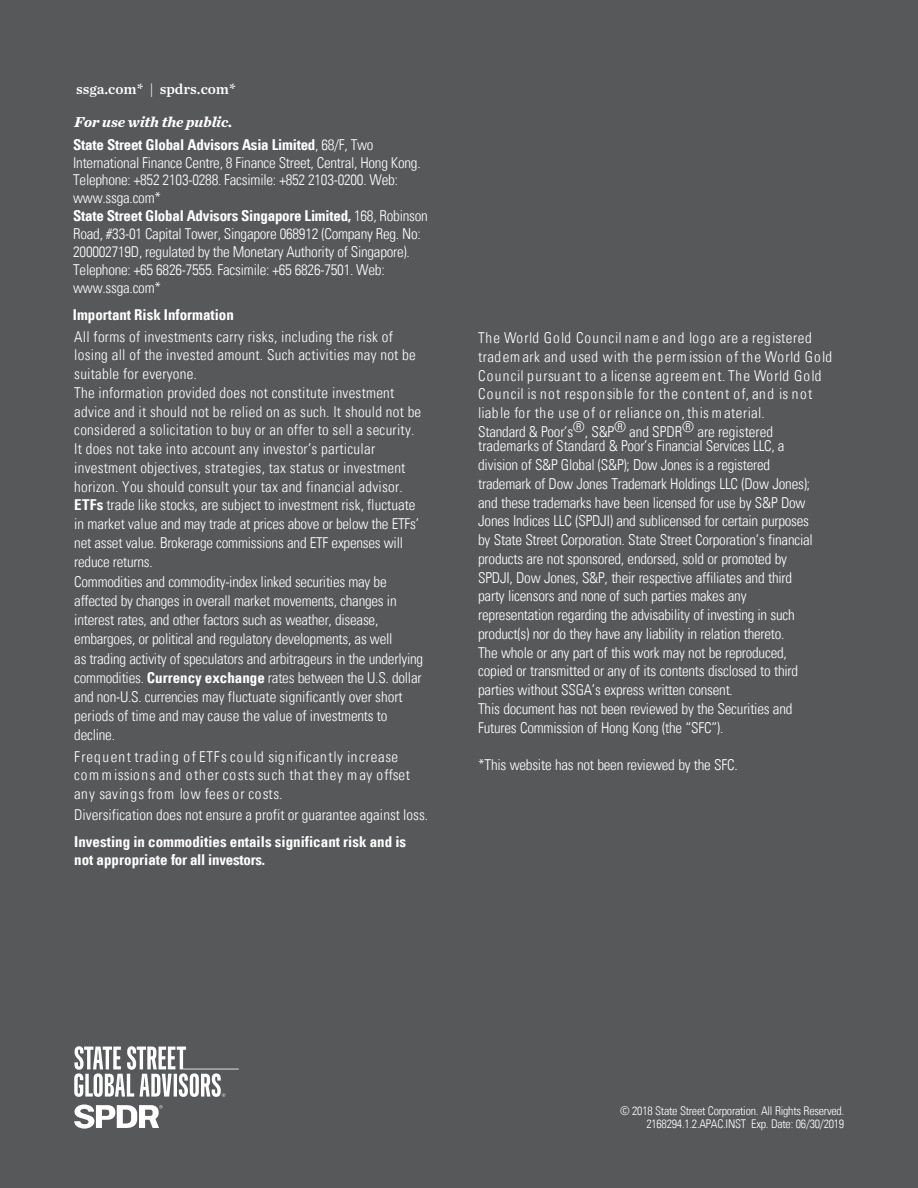
<style>
.page{position:relative;width:918px;height:1188px;background:#57585a}
.page>*{position:absolute;margin:0;border:0;box-sizing:border-box;transform-origin:0 0}
.BODY_-_06_disclosure{font:15px/18.8px "Univers Com 47 Light Cond";letter-spacing:-.015em;color:#fff}
.BODY_-_06_disclosure-2{font:15px/18.8px "Univers Com 47 Light Cond";letter-spacing:.015em;color:#fff}
.BODY_-_06_disclosure-3{font:15px/18.8px "Univers Com 47 Light Cond";letter-spacing:.04em;color:#fff}
.BODY_-_06_disclosure-4{font:15px/18.8px "Univers Com 67 Bold Cond";letter-spacing:-.015em;color:#fff}
.BODY_-_06_disclosure-5{font:15px/18.8px "Univers Com 47 Light Cond";letter-spacing:.055em;color:#fff}
.t1{font:15px "Chronicle Text G1 Semi";color:#fff}
.t2{font:italic 700 15px "Chronicle Text G1";letter-spacing:-.01em;color:#fff}
.FOOTER_-_02_copyrigh{font:12px/13.5px "Univers Com 47 Light Cond";letter-spacing:-.02em;color:#fff;text-align:right}
.s1{font-family:"Chronicle Text G1"}
.s2{font-family:"Univers Com 47 Light Cond"}
.s3{font-family:"Univers Com 67 Bold Cond"}
</style>
<div class="page">
<svg style="left:74px;top:1105px;width:89px;height:24px"></svg>
<svg style="left:74px;top:1046px;width:165px;height:51px"></svg>
<p class="t1" style="left:76px;top:77px;width:161px">ssga.com* <span class="s1">|</span> spdrs.com*</p>
<p class="t2" style="left:75px;top:110px;width:160px">For use with the public.</p>
<p class="BODY_-_06_disclosure-4" style="left:73px;top:135px;width:302px">State Street Global Advisors Asia Limited<span class="s2">, 68/F, Two</span></p>
<p class="BODY_-_06_disclosure" style="left:73px;top:153px;width:349px;line-height:17.9px">International Finance Centre, 8 Finance Street, Central, Hong Kong.<br>Telephone: +852 2103-0288. Facsimile: +852 2103-0200. Web: www.ssga.com*</p>
<p class="BODY_-_06_disclosure-4" style="left:73px;top:206px;width:356px">State Street Global Advisors Singapore Limited, <span class="s2">168, Robinson</span></p>
<p class="BODY_-_06_disclosure" style="left:73px;top:225px;width:349px;line-height:17.9px">Road, #33-01 Capital Tower, Singapore 068912 (Company Reg. No:<br>200002719D, regulated by the Monetary Authority of Singapore).<br>Telephone: +65 6826-7555. Facsimile: +65 6826-7501. Web: www.ssga.com*</p>
<p class="BODY_-_06_disclosure-4" style="left:73px;top:305px;width:162px">Important Risk Information</p>
<p class="BODY_-_06_disclosure-2" style="left:74px;top:327px;width:349px">All forms of investments carry risks, including the risk of losing all of the invested amount. Such activities may not be suitable for everyone.<br>The information provided does not constitute investment advice and it should not be relied on as such. It should not be considered a solicitation to buy or an offer to sell a security.<br>It does not take into account any investor’s particular investment objectives, strategies, tax status or investment horizon. You should consult your tax and financial advisor.<br><span class="s3">ETFs</span> trade like stocks, are subject to investment risk, fluctuate in market value and may trade at prices above or below the ETFs’ net asset value. Brokerage commissions and ETF expenses will reduce returns.</p>
<p class="BODY_-_06_disclosure" style="left:74px;top:573px;width:350px">Commodities and commodity-index linked securities may be affected by changes in overall market movements, changes in interest rates, and other factors such as weather, disease, embargoes, or political and regulatory developments, as well<br>as trading activity of speculators and arbitrageurs in the underlying commodities. <span class="s3">Currency exchange</span> rates between the U.S. dollar and non-U.S. currencies may fluctuate significantly over short periods of time and may cause the value of investments to decline.</p>
<p class="BODY_-_06_disclosure-5" style="left:74px;top:747px;width:337px">Frequent trading of ETFs could significantly increase com m issions and other costs such that they may offset any savings from low fees or costs.</p>
<p class="BODY_-_06_disclosure" style="left:74px;top:805px;width:356px">Diversification does not ensure a profit or guarantee against loss.</p>
<p class="BODY_-_06_disclosure-4" style="left:74px;top:832px;width:333px">Investing in commodities entails significant risk and is not appropriate for all investors.</p>
<p class="BODY_-_06_disclosure-3" style="left:478px;top:329px;width:355px">The World Gold Council nam e and logo are a registered tradem ark and used with the perm ission of the World Gold Council pursuant to a license agreement. The World Gold Council is not responsible for the content of, and is not liable for the use of or reliance on, this m aterial.</p>
<p class="BODY_-_06_disclosure" style="left:478px;top:424px;width:308px;line-height:14.5px">Standard &amp; Poor’s®, S&amp;P® and SPDR® are registered trademarks of Standard &amp; Poor’s Financial Services LLC, a</p>
<p class="BODY_-_06_disclosure" style="left:478px;top:455px;width:336px">division of S&amp;P Global (S&amp;P); Dow Jones is a registered trademark of Dow Jones Trademark Holdings LLC (Dow Jones); and these trademarks have been licensed for use by S&amp;P Dow Jones Indices LLC (SPDJI) and sublicensed for certain purposes by State Street Corporation. State Street Corporation’s financial products are not sponsored, endorsed, sold or promoted by SPDJI, Dow Jones, S&amp;P, their respective affiliates and third party licensors and none of such parties makes any representation regarding the advisability of investing in such product(s) nor do they have any liability in relation thereto.<br>The whole or any part of this work may not be reproduced, copied or transmitted or any of its contents disclosed to third parties without SSGA’s express written consent.<br>This document has not been reviewed by the Securities and Futures Commission of Hong Kong (the “SFC”).</p>
<p class="BODY_-_06_disclosure" style="left:478px;top:755px;width:261px">*This website has not been reviewed by the SFC.</p>
<p class="FOOTER_-_02_copyrigh" style="left:620px;top:1104px;width:226px">© 2018 State Street Corporation. All Rights Reserved.<br>2168294.1.2.APAC.INST Exp. Date: 06/30/2019</p>
</div>
